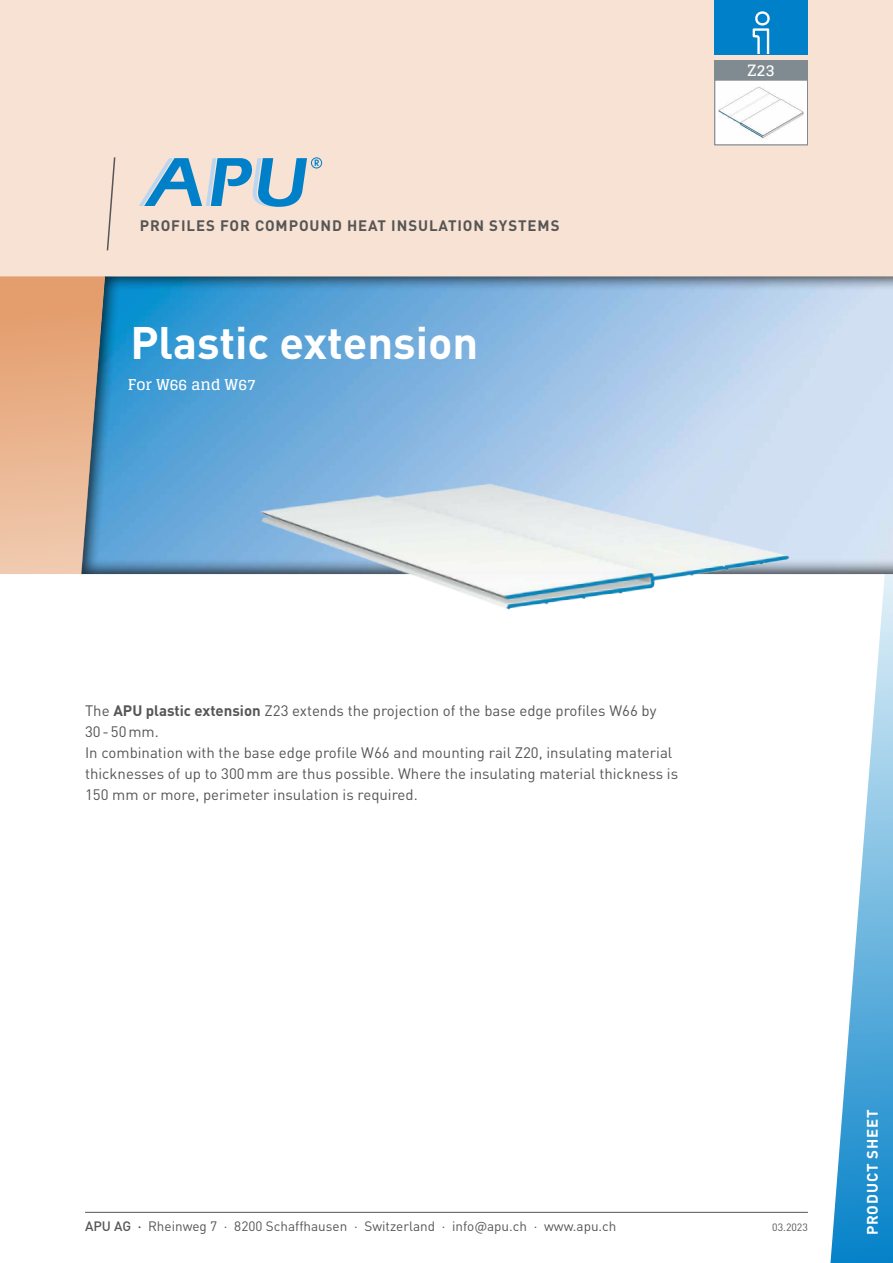
<style>
.page{position:relative;width:893px;height:1263px;background:#fff}
.page>*{position:absolute;margin:0;border:0;box-sizing:border-box;transform-origin:0 0}
.t1{font:700 45px "DIN Pro";color:#fff}
.t2{font:700 15.6px "Glegoo";color:#fff}
.t3{font:15px/21px "DIN Pro";color:#565656}
.t4{font:700 15px "DIN Pro";letter-spacing:.06em;color:#565656}
.t5{font:700 15px "DIN Pro";letter-spacing:.06em;color:#fff}
.t6{font:700 15px "Glegoo";color:#fff}
.t7{font:13.5px "DIN Pro";color:#565656}
.t8{font:10.5px "DIN Pro";color:#565656}
.s1{font-weight:700}
.s2{font-weight:500}
</style>
<div class="page">
<hr style="left:85px;top:1212px;width:723px;height:1px;background:#565656">
<div style="left:0;top:0;width:893px;height:276px;background:#f7e2d3"></div>
<svg style="left:830px;top:575px;width:63px;height:688px"></svg>
<div style="left:714px;top:0;width:94px;height:54px;background:#0080c8"></div>
<svg style="left:753px;top:11px;width:17px;height:43px"></svg>
<svg style="left:139px;top:157px;width:183px;height:50px"></svg>
<svg style="left:106px;top:157px;width:10px;height:94px"></svg>
<svg style="left:81px;top:276px;width:812px;height:299px;background:#80b4dc"></svg>
<svg style="left:0;top:276px;width:105px;height:298px;background:#d9ab8a"></svg>
<div style="left:714px;top:60px;width:94px;height:20px;background:#808b91"></div>
<div style="left:715px;top:80px;width:92px;height:65px;background:#fff"></div>
<img style="left:719px;top:87px;width:85px;height:52px">
<div style="left:714px;top:80px;width:94px;height:65px;border:1px solid #808b91"></div>
<img style="left:233px;top:410px;width:596px;height:200px">
<p class="t4" style="left:140px;top:213px;width:421px">PROFILES FOR COMPOUND HEAT INSULATION SYSTEMS</p>
<h1 class="t1" style="left:130px;top:306px;width:349px">Plastic extension</h1>
<p class="t6" style="left:128px;top:376px;width:130px">For W66 and W67</p>
<p class="t2" style="left:735px;top:61px;width:54px">Artikel</p>
<p class="t2" style="left:747px;top:61px;width:29px">Z23</p>
<p class="t3" style="left:85px;top:699px;width:595px">The <span class="s1">APU plastic extension</span> Z23 extends the projection of the base edge profiles W66 by 30-50mm.<br>In combination with the base edge profile W66 and mounting rail Z20, insulating material thicknesses of up to 300mm are thus possible. Where the insulating material thickness is 150 mm or more, perimeter insulation is required.</p>
<p class="t7" style="left:85px;top:1215px;width:533px"><span class="s2">APU AG ·</span> Rheinweg 7 · 8200 Schaffhausen · Switzerland · info@apu.ch · www.apu.ch</p>
<p class="t8" style="left:772px;top:1219px;width:37px">03.2023</p>
<p class="t5" style="left:860px;top:1235px;width:128px;rotate:-90deg">PRODUCT SHEET</p>
</div>
